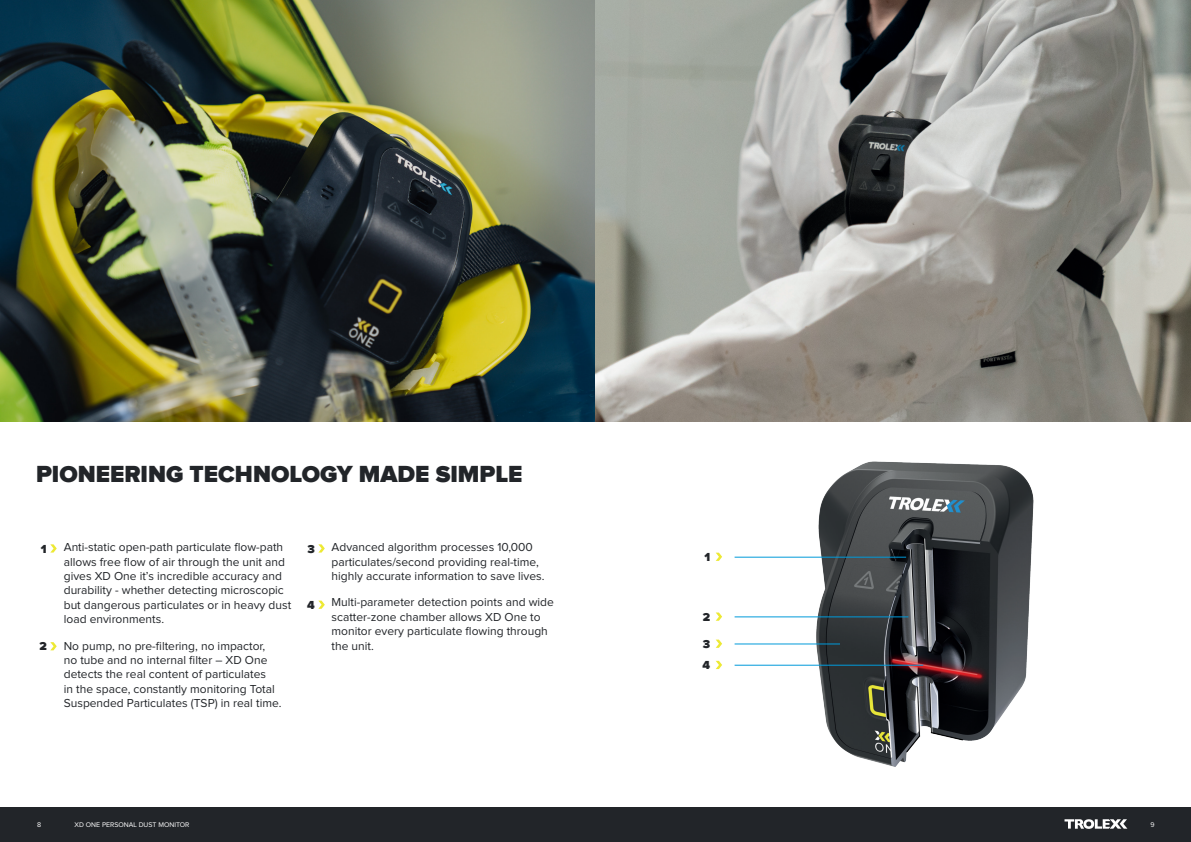
<style>
.page{position:relative;width:1191px;height:842px;background:#fff}
.page>*{position:absolute;margin:0;border:0;box-sizing:border-box;transform-origin:0 0}
.PAGE_HEADING{font:900 24px "Proxima Nova";color:#222529}
.Body{font:12px/14.4px "Proxima Nova";color:#222529}
.PAGE_HEADING-2{font:900 12px "Proxima Nova";color:#222529}
.t1{font:7px "Proxima Nova";color:#fff}
</style>
<div class="page">
<svg style="left:50px;top:544px;width:7px;height:9px"></svg>
<svg style="left:318px;top:544px;width:7px;height:9px"></svg>
<svg style="left:50px;top:642px;width:7px;height:8px"></svg>
<svg style="left:318px;top:601px;width:7px;height:8px"></svg>
<img style="left:0;top:0;width:1191px;height:421px">
<svg style="left:715px;top:640px;width:7px;height:8px"></svg>
<svg style="left:716px;top:661px;width:6px;height:8px"></svg>
<svg style="left:715px;top:553px;width:7px;height:8px"></svg>
<svg style="left:715px;top:612px;width:7px;height:9px"></svg>
<img style="left:792px;top:461px;width:242px;height:306px">
<hr style="left:734px;top:643px;width:106px;height:1px;background:#009ada">
<hr style="left:734px;top:665px;width:189px;height:1px;background:#009ada">
<hr style="left:734px;top:557px;width:172px;height:1px;background:#009ada">
<hr style="left:734px;top:616px;width:174px;height:1px;background:#009ada">
<div style="left:0;top:806px;width:1191px;height:36px;background:#222529"></div>
<svg style="left:1064px;top:819px;width:63px;height:10px"></svg>
<p class="PAGE_HEADING" style="left:36px;top:461px;width:488px">PIONEERING TECHNOLOGY MADE SIMPLE</p>
<p class="Body" style="left:64px;top:540px;width:229px">Anti-static open-path particulate flow-path allows free flow of air through the unit and gives XD One it’s incredible accuracy and durability - whether detecting microscopic but dangerous particulates or in heavy dust load environments.</p>
<p class="Body" style="left:64px;top:639px;width:219px">No pump, no pre-filtering, no impactor, no tube and no internal filter – XD One detects the real content of particulates<br>in the space, constantly monitoring Total Suspended Particulates (TSP) in real time.</p>
<p class="Body" style="left:331px;top:540px;width:215px">Advanced algorithm processes 10,000 particulates/second providing real-time, highly accurate information to save lives.</p>
<p class="Body" style="left:331px;top:596px;width:224px">Multi-parameter detection points and wide scatter-zone chamber allows XD One to monitor every particulate flowing through</p>
<p class="PAGE_HEADING-2" style="left:41px;top:542px;width:7px">1</p>
<p class="PAGE_HEADING-2" style="left:307px;top:542px;width:9px">3</p>
<p class="PAGE_HEADING-2" style="left:307px;top:598px;width:9px">4</p>
<p class="PAGE_HEADING-2" style="left:39px;top:639px;width:9px">2</p>
<p class="Body" style="left:331px;top:639px;width:44px">the unit.</p>
<p class="PAGE_HEADING-2" style="left:704px;top:550px;width:7px">1</p>
<p class="PAGE_HEADING-2" style="left:703px;top:610px;width:9px">2</p>
<p class="PAGE_HEADING-2" style="left:703px;top:637px;width:9px">3</p>
<p class="PAGE_HEADING-2" style="left:702px;top:658px;width:9px">4</p>
<p class="t1" style="left:37px;top:821px;width:6px">8</p>
<p class="t1" style="left:75px;top:821px;width:116px">XD ONE PERSONAL DUST MONITOR</p>
<p class="t1" style="left:1150px;top:821px;width:6px">9</p>
</div>
